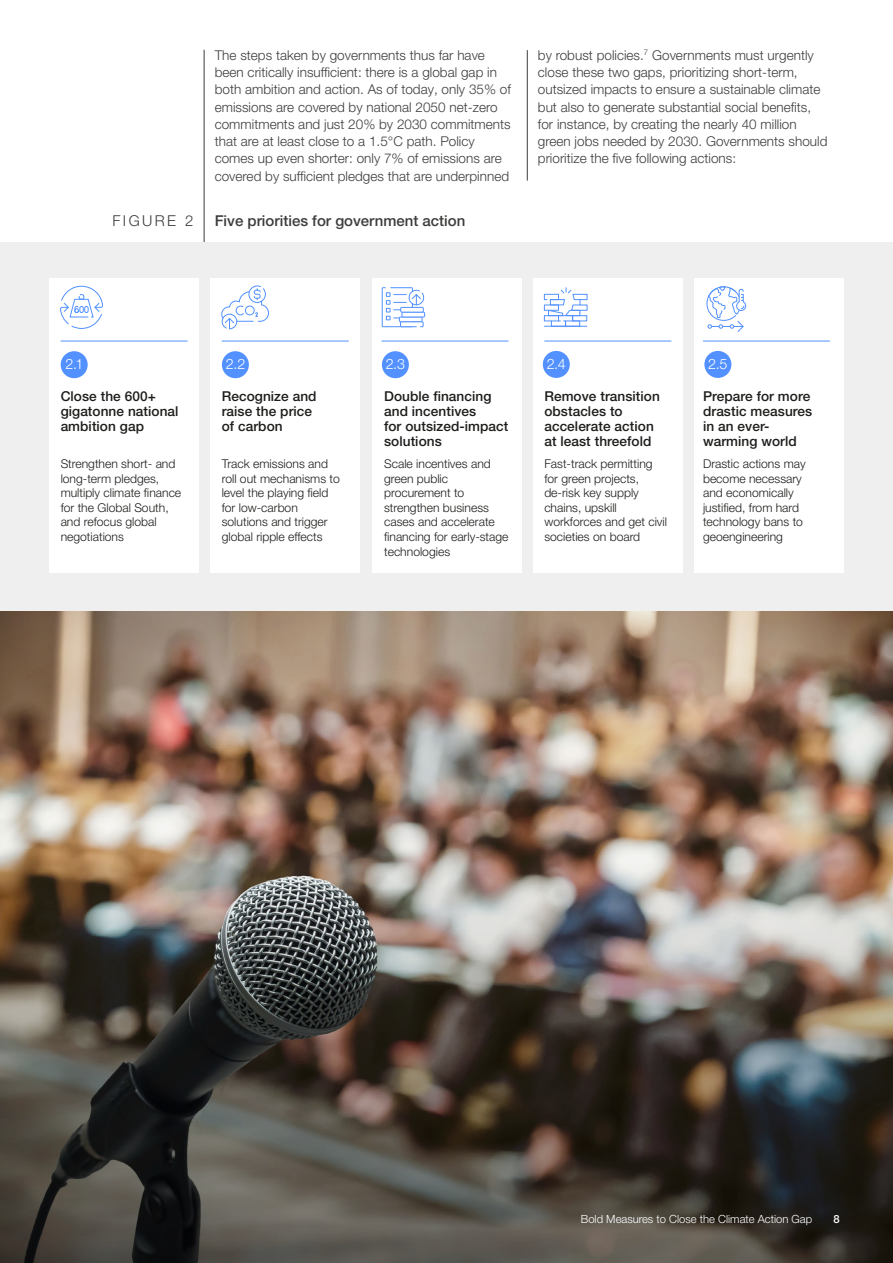
<style>
.page{position:relative;width:893px;height:1263px;background:#fff}
.page>*{position:absolute;margin:0;border:0;box-sizing:border-box;transform-origin:0 0}
.t1{font:500 15px "Helvetica Neue LT Pro";color:#3c3c3b}
.t2{font:300 15px "Helvetica Neue LT Pro";letter-spacing:.16em;color:#3c3c3b}
.t3{font:300 14.25px "Helvetica Neue LT Pro";color:#fff}
.t4{font:500 13.65px/15.1px "Helvetica Neue LT Pro";letter-spacing:.005em;color:#1d1d1b}
.t5{font:300 13.5px/17.2px "Helvetica Neue LT Pro";color:#3c3c3b}
.t6{font:300 12.15px/14.5px "Helvetica Neue LT Pro";color:#1d1d1b}
.t7{font:300 11.25px "Helvetica Neue LT Pro";color:#fff}
.t8{font:500 11.25px "Helvetica Neue LT Pro";color:#fff}
</style>
<div class="page">
<hr style="left:204px;top:50px;width:1px;height:1131px;background:#3c3c3b">
<hr style="left:527px;top:50px;width:1px;height:131px;background:#3c3c3b">
<div style="left:0;top:243px;width:893px;height:378px;background:#efefef"></div>
<div style="left:49px;top:278px;width:150px;height:295px;background:#fff"></div>
<div style="left:211px;top:278px;width:149px;height:295px;background:#fff"></div>
<div style="left:372px;top:278px;width:150px;height:295px;background:#fff"></div>
<div style="left:533px;top:278px;width:150px;height:295px;background:#fff"></div>
<div style="left:694px;top:278px;width:150px;height:295px;background:#fff"></div>
<div style="left:61px;top:351px;width:27px;height:27px;background:#5291ff;border-radius:50%"></div>
<div style="left:222px;top:351px;width:27px;height:27px;background:#5291ff;border-radius:50%"></div>
<div style="left:704px;top:351px;width:27px;height:27px;background:#5291ff;border-radius:50%"></div>
<div style="left:382px;top:351px;width:27px;height:27px;background:#5291ff;border-radius:50%"></div>
<div style="left:543px;top:351px;width:27px;height:27px;background:#5291ff;border-radius:50%"></div>
<hr style="left:61px;top:341px;width:127px;height:1px;background:#5291ff">
<hr style="left:222px;top:341px;width:127px;height:1px;background:#5291ff">
<hr style="left:382px;top:341px;width:126px;height:1px;background:#5291ff">
<hr style="left:544px;top:341px;width:127px;height:1px;background:#5291ff">
<hr style="left:703px;top:341px;width:127px;height:1px;background:#5291ff">
<svg style="left:60px;top:285px;width:43px;height:44px"></svg>
<svg style="left:381px;top:287px;width:44px;height:40px"></svg>
<svg style="left:221px;top:285px;width:48px;height:44px"></svg>
<svg style="left:706px;top:286px;width:40px;height:46px"></svg>
<svg style="left:544px;top:288px;width:44px;height:39px"></svg>
<img style="left:0;top:612px;width:893px;height:651px">
<p class="t5" style="left:215px;top:46px;width:298px">The steps taken by governments thus far have been critically insufficient: there is a global gap in both ambition and action. As of today, only 35% of emissions are covered by national 2050 net-zero commitments and just 20% by 2030 commitments that are at least close to a 1.5°C path. Policy comes up even shorter: only 7% of emissions are covered by sufficient pledges that are underpinned</p>
<p class="t5" style="left:538px;top:46px;width:291px">by robust policies.<sup>7</sup> Governments must urgently close these two gaps, prioritizing short-term, outsized impacts to ensure a sustainable climate but also to generate substantial social benefits, for instance, by creating the nearly 40 million green jobs needed by 2030. Governments should prioritize the five following actions:</p>
<p class="t2" style="left:112px;top:211px;width:82px">FIGURE 2</p>
<p class="t1" style="left:215px;top:211px;width:252px">Five priorities for government action</p>
<p class="t3" style="left:66px;top:356px;width:19px">2.1</p>
<p class="t3" style="left:226px;top:355px;width:21px">2.2</p>
<p class="t4" style="left:61px;top:388px;width:119px">Close the 600+ gigatonne national ambition gap</p>
<p class="t6" style="left:61px;top:456px;width:122px">Strengthen short- and long-term pledges, multiply climate finance for the Global South, and refocus global negotiations</p>
<p class="t4" style="left:222px;top:388px;width:96px">Recognize and raise the price of carbon</p>
<p class="t6" style="left:222px;top:456px;width:120px">Track emissions and roll out mechanisms to level the playing field for low-carbon solutions and trigger global ripple effects</p>
<p class="t3" style="left:386px;top:356px;width:21px">2.3</p>
<p class="t4" style="left:384px;top:388px;width:126px">Double financing and incentives<br>for outsized-impact solutions</p>
<p class="t6" style="left:384px;top:456px;width:126px">Scale incentives and green public procurement to strengthen business cases and accelerate financing for early-stage technologies</p>
<p class="t3" style="left:547px;top:355px;width:21px">2.4</p>
<p class="t4" style="left:544px;top:388px;width:117px">Remove transition obstacles to accelerate action at least threefold</p>
<p class="t6" style="left:544px;top:456px;width:124px">Fast-track permitting for green projects, de-risk key supply chains, upskill workforces and get civil societies on board</p>
<p class="t3" style="left:708px;top:355px;width:21px">2.5</p>
<p class="t4" style="left:703px;top:388px;width:111px">Prepare for more drastic measures in an ever&shy;warming world</p>
<p class="t6" style="left:703px;top:456px;width:104px">Drastic actions may become necessary and economically justified, from hard technology bans to geoengineering</p>
<p class="t7" style="left:581px;top:1212px;width:233px">Bold Measures to Close the Climate Action Gap</p>
<p class="t8" style="left:834px;top:1212px;width:8px">8</p>
</div>
